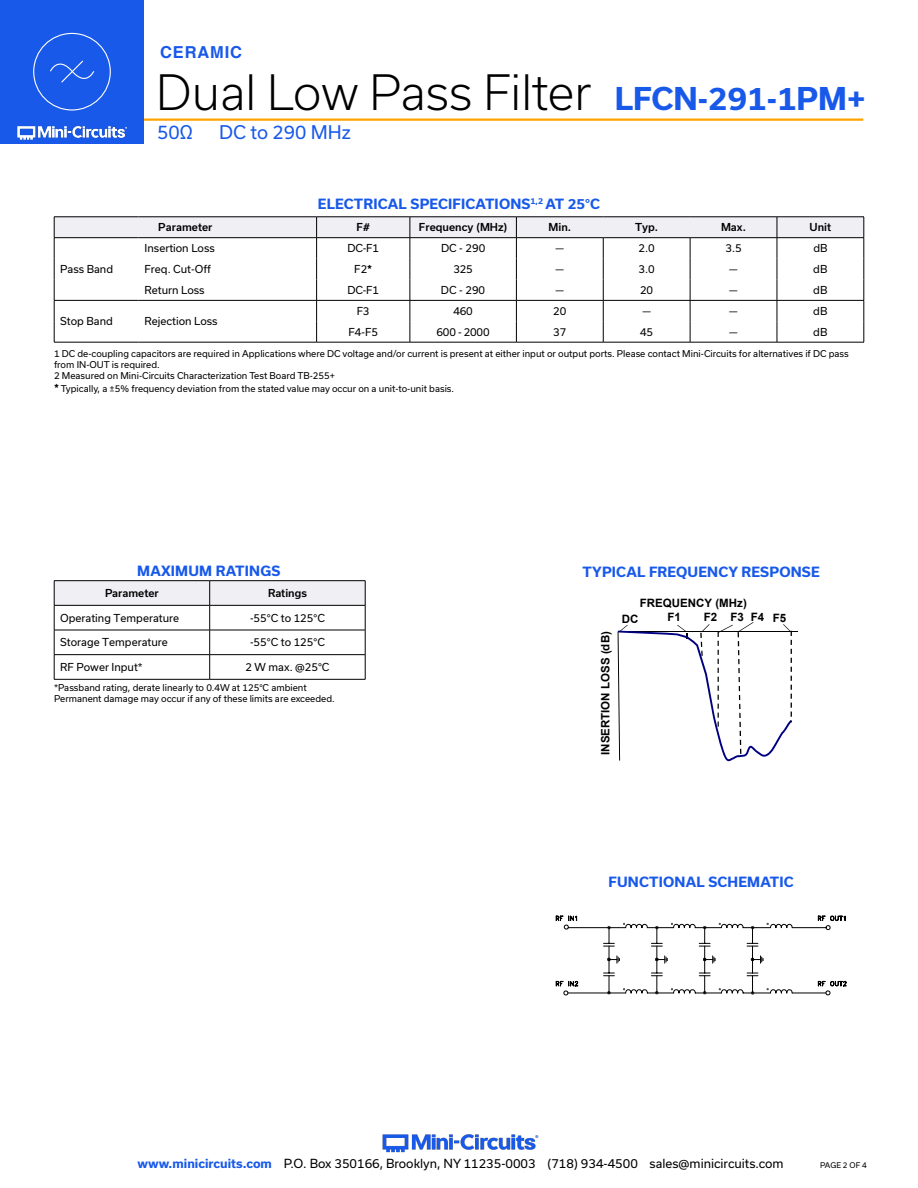
<style>
.page{position:relative;width:918px;height:1188px;background:#fff}
.page>*{position:absolute;margin:0;border:0;box-sizing:border-box;transform-origin:0 0}
.t1{font:300 46.5px "Usual";color:#000}
.t2{font:700 30px "Usual";color:#1859ea}
.t3{font:18px "Usual";color:#1859ea}
.t4{font:700 16.5px "Helvetica";letter-spacing:.05em;color:#1859ea}
.Blue_Headers{font:700 13.5px "Usual";letter-spacing:.015em;color:#1859ea}
.t5{font:12px "Usual";color:#000}
.t6{font:700 11.55px "Arial";color:#000}
.Table_Body_Center{font:10.5px "Usual";color:#000}
.Table_Body_Left_Just{font:10.5px "Usual";color:#000}
.Table_Header_Center{font:500 10.5px "Usual";color:#000}
.Notes{font:9px/10.8px "Usual";color:#000}
.t7{font:7.5px "Usual";color:#000}
.s1{font-weight:700}
.s2{font-weight:700;font-size:10.5px}
.s3{font-weight:700;color:#1859ea}
</style>
<div class="page">
<img style="left:382px;top:1134px;width:157px;height:19px">
<hr style="left:130px;top:118px;width:733px;height:3px;background:#ffa300">
<div style="left:0;top:0;width:144px;height:144px;background:#1859ea"></div>
<img style="left:17px;top:120px;width:128px;height:20px">
<hr style="left:54px;top:580px;width:156px;height:1px;background:#000">
<hr style="left:210px;top:580px;width:155px;height:1px;background:#000">
<hr style="left:54px;top:679px;width:156px;height:1px;background:#000">
<svg style="left:54px;top:581px;width:312px;height:98px"></svg>
<hr style="left:210px;top:679px;width:155px;height:1px;background:#000">
<hr style="left:618px;top:631px;width:180px;height:1px;background:#000">
<svg style="left:618px;top:622px;width:174px;height:139px"></svg>
<svg style="left:555px;top:915px;width:292px;height:81px"></svg>
<div style="left:33px;top:33px;width:78px;height:78px;border:1px solid #fff;border-radius:50%"></div>
<svg style="left:50px;top:60px;width:45px;height:23px"></svg>
<hr style="left:139px;top:342px;width:178px;height:1px;background:#000">
<hr style="left:317px;top:342px;width:93px;height:1px;background:#000">
<hr style="left:410px;top:342px;width:106px;height:1px;background:#000">
<hr style="left:516px;top:342px;width:87px;height:1px;background:#000">
<hr style="left:603px;top:342px;width:87px;height:1px;background:#000">
<hr style="left:690px;top:342px;width:87px;height:1px;background:#000">
<hr style="left:777px;top:342px;width:87px;height:1px;background:#000">
<hr style="left:54px;top:342px;width:85px;height:1px;background:#000">
<svg style="left:54px;top:217px;width:811px;height:125px"></svg>
<hr style="left:139px;top:217px;width:178px;height:1px;background:#000">
<hr style="left:317px;top:217px;width:93px;height:1px;background:#000">
<hr style="left:410px;top:217px;width:106px;height:1px;background:#000">
<hr style="left:516px;top:217px;width:87px;height:1px;background:#000">
<hr style="left:603px;top:217px;width:87px;height:1px;background:#000">
<hr style="left:690px;top:217px;width:87px;height:1px;background:#000">
<hr style="left:777px;top:217px;width:87px;height:1px;background:#000">
<hr style="left:54px;top:237px;width:85px;height:1px;background:#000">
<hr style="left:139px;top:237px;width:178px;height:1px;background:#000">
<hr style="left:317px;top:237px;width:93px;height:1px;background:#000">
<hr style="left:410px;top:237px;width:106px;height:1px;background:#000">
<hr style="left:516px;top:237px;width:87px;height:1px;background:#000">
<hr style="left:603px;top:237px;width:87px;height:1px;background:#000">
<hr style="left:690px;top:237px;width:87px;height:1px;background:#000">
<hr style="left:777px;top:237px;width:87px;height:1px;background:#000">
<h3 class="t4" style="left:160px;top:42px;width:83px">CERAMIC</h3>
<h1 class="t1" style="left:156px;top:65px;width:437px">Dual Low Pass Filter</h1>
<h3 class="t3" style="left:157px;top:122px;width:37px">50Ω</h3>
<h3 class="t3" style="left:219px;top:122px;width:133px">DC to 290 MHz</h3>
<h2 class="t2" style="left:615px;top:82px;width:252px">LFCN-291-1PM+</h2>
<p class="Blue_Headers" style="left:318px;top:196px;width:284px">ELECTRICAL SPECIFICATIONS<sup>1,2</sup> AT 25°C</p>
<p class="Table_Body_Left_Just" style="left:60px;top:263px;width:54px">Pass Band</p>
<p class="Table_Header_Center" style="left:158px;top:221px;width:56px">Parameter</p>
<p class="Table_Header_Center" style="left:357px;top:221px;width:15px">F#</p>
<p class="Table_Header_Center" style="left:419px;top:221px;width:90px">Frequency (MHz)</p>
<p class="Table_Header_Center" style="left:549px;top:221px;width:24px">Min.</p>
<p class="Table_Header_Center" style="left:635px;top:221px;width:25px">Typ.</p>
<p class="Table_Header_Center" style="left:721px;top:221px;width:26px">Max.</p>
<p class="Table_Header_Center" style="left:810px;top:221px;width:23px">Unit</p>
<p class="Table_Body_Left_Just" style="left:145px;top:242px;width:72px">Insertion Loss</p>
<p class="Table_Body_Center" style="left:348px;top:242px;width:33px">DC-F1</p>
<p class="Table_Body_Center" style="left:441px;top:242px;width:46px">DC - 290</p>
<p class="Table_Body_Center" style="left:556px;top:242px;width:10px">—</p>
<p class="Table_Body_Center" style="left:639px;top:242px;width:18px">2.0</p>
<p class="Table_Body_Center" style="left:725px;top:242px;width:18px">3.5</p>
<p class="Table_Body_Center" style="left:813px;top:242px;width:16px">dB</p>
<p class="Table_Body_Left_Just" style="left:145px;top:263px;width:68px">Freq. Cut-Off</p>
<p class="Table_Body_Center" style="left:354px;top:263px;width:19px">F2<span class="s1">*</span></p>
<p class="Table_Body_Center" style="left:453px;top:263px;width:21px">325</p>
<p class="Table_Body_Center" style="left:556px;top:263px;width:10px">—</p>
<p class="Table_Body_Center" style="left:639px;top:263px;width:18px">3.0</p>
<p class="Table_Body_Center" style="left:729px;top:263px;width:10px">—</p>
<p class="Table_Body_Center" style="left:813px;top:263px;width:16px">dB</p>
<p class="Table_Body_Left_Just" style="left:145px;top:284px;width:62px">Return Loss</p>
<p class="Table_Body_Center" style="left:347px;top:284px;width:33px">DC-F1</p>
<p class="Table_Body_Center" style="left:441px;top:284px;width:46px">DC - 290</p>
<p class="Table_Body_Center" style="left:556px;top:284px;width:10px">—</p>
<p class="Table_Body_Center" style="left:640px;top:284px;width:15px">20</p>
<p class="Table_Body_Center" style="left:729px;top:284px;width:10px">—</p>
<p class="Table_Body_Center" style="left:813px;top:284px;width:16px">dB</p>
<p class="Table_Body_Center" style="left:357px;top:305px;width:14px">F3</p>
<p class="Table_Body_Center" style="left:453px;top:305px;width:21px">460</p>
<p class="Table_Body_Center" style="left:553px;top:305px;width:15px">20</p>
<p class="Table_Body_Center" style="left:642px;top:305px;width:10px">—</p>
<p class="Table_Body_Center" style="left:729px;top:305px;width:10px">—</p>
<p class="Table_Body_Center" style="left:813px;top:305px;width:16px">dB</p>
<p class="Table_Body_Center" style="left:348px;top:326px;width:31px">F4-F5</p>
<p class="Table_Body_Center" style="left:437px;top:326px;width:55px">600 - 2000</p>
<p class="Table_Body_Center" style="left:553px;top:326px;width:15px">37</p>
<p class="Table_Body_Center" style="left:640px;top:326px;width:15px">45</p>
<p class="Table_Body_Center" style="left:729px;top:326px;width:10px">—</p>
<p class="Table_Body_Center" style="left:813px;top:326px;width:16px">dB</p>
<p class="Notes" style="left:54px;top:349px;width:796px">1 DC de-coupling capacitors are required in Applications where DC voltage and/or current is present at either input or output ports. Please contact Mini-Circuits for alternatives if DC pass from IN-OUT is required.</p>
<p class="Notes" style="left:54px;top:370px;width:283px">2 Measured on Mini-Circuits Characterization Test Board TB-255+</p>
<p class="Notes" style="left:54px;top:383px;width:402px"><span class="s2">*</span> Typically, a ±5% frequency deviation from the stated value may occur on a unit-to-unit basis.</p>
<p class="Table_Body_Left_Just" style="left:60px;top:315px;width:54px">Stop Band</p>
<p class="Table_Body_Left_Just" style="left:145px;top:315px;width:75px">Rejection Loss</p>
<p class="Blue_Headers" style="left:137px;top:563px;width:145px">MAXIMUM RATINGS</p>
<p class="Blue_Headers" style="left:583px;top:565px;width:239px">TYPICAL FREQUENCY RESPONSE</p>
<p class="Table_Header_Center" style="left:105px;top:587px;width:55px">Parameter</p>
<p class="Table_Header_Center" style="left:268px;top:587px;width:40px">Ratings</p>
<p class="Table_Body_Left_Just" style="left:60px;top:612px;width:120px">Operating Temperature</p>
<p class="Table_Body_Center" style="left:250px;top:612px;width:76px">-55°C to 125°C</p>
<p class="Table_Body_Left_Just" style="left:60px;top:636px;width:109px">Storage Temperature</p>
<p class="Table_Body_Center" style="left:250px;top:636px;width:76px">-55°C to 125°C</p>
<p class="Table_Body_Left_Just" style="left:60px;top:661px;width:84px">RF Power Input*</p>
<p class="Table_Body_Center" style="left:245px;top:661px;width:86px">2 W max. @25°C</p>
<p class="Notes" style="left:54px;top:682px;width:254px">*Passband rating, derate linearly to 0.4W at 125°C ambient</p>
<p class="Notes" style="left:54px;top:693px;width:282px">Permanent damage may occur if any of these limits are exceeded.</p>
<p class="t6" style="left:640px;top:595px;width:109px">FREQUENCY (MHz)</p>
<p class="t6" style="left:597px;top:755px;width:125px;rotate:-90deg">INSERTION LOSS (dB)</p>
<p class="t6" style="left:668px;top:609px;width:15px">F1</p>
<p class="t6" style="left:704px;top:609px;width:41px">F2 F3</p>
<p class="t6" style="left:622px;top:611px;width:18px">DC</p>
<p class="t6" style="left:751px;top:609px;width:37px">F4 F5</p>
<p class="Blue_Headers" style="left:609px;top:874px;width:187px">FUNCTIONAL SCHEMATIC</p>
<h3 class="t5" style="left:138px;top:1157px;width:648px"><span class="s3">www.minicircuits.com</span> P.O. Box 350166, Brooklyn, NY 11235-0003 (718) 934-4500 sales@minicircuits.com</h3>
<p class="t7" style="left:820px;top:1161px;width:48px">PAGE 2 OF 4</p>
</div>
